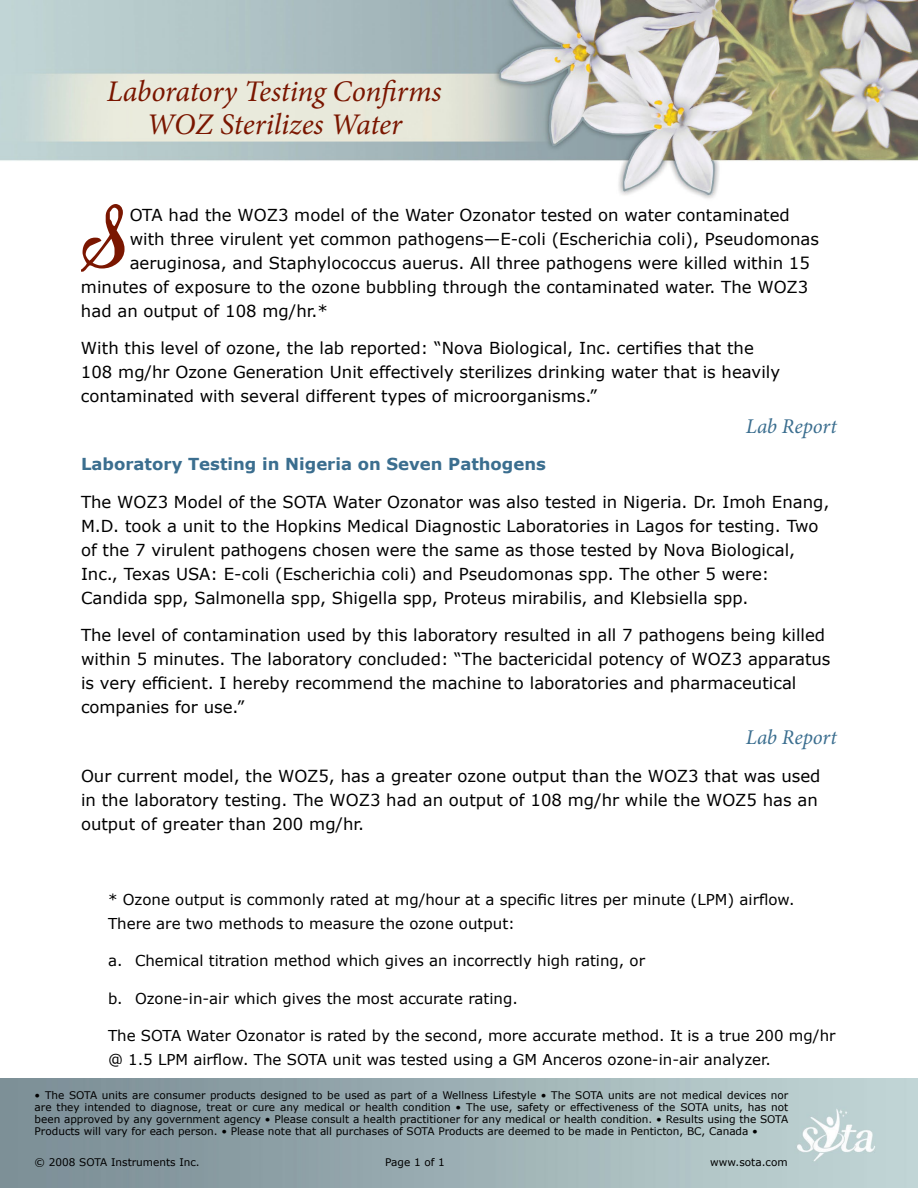
<style>
.page{position:relative;width:918px;height:1188px;background:#fff}
.page>*{position:absolute;margin:0;border:0;box-sizing:border-box;transform-origin:0 0}
.t1{font:64.5px "Lauren Script";color:#7a1600}
.t2{font:italic 30px/33px "Minion Pro";letter-spacing:-.01em;color:#7a1600;text-align:center}
.t3{font:italic 21px "Minion Pro";letter-spacing:-.005em;color:#3b6e8f}
.t4{font:16.5px/24px "Verdana";color:#000}
.t5{font:700 16.5px "Verdana";color:#3b6e8f}
.t6{font:15px/24px "Verdana";color:#000}
.t7{font:10.5px/12px "Verdana";color:#000;text-align:justify}
</style>
<div class="page">
<img style="left:0;top:0;width:918px;height:199px">
<img style="left:0;top:1079px;width:918px;height:109px">
<h2 class="t2" style="left:107px;top:75px;width:336px">Laboratory Testing Confirms<br>WOZ Sterilizes Water</h2>
<h1 class="t1" style="left:81px;top:196px;width:45px">S</h1>
<p class="t4" style="left:130px;top:202px;width:662px">OTA had the WOZ3 model of the Water Ozonator tested on water contaminated</p>
<p class="t4" style="left:130px;top:226px;width:691px">with three virulent yet common pathogens—E-coli (Escherichia coli), Pseudomonas</p>
<p class="t4" style="left:130px;top:250px;width:682px">aeruginosa, and Staphylococcus auerus. All three pathogens were killed within 15</p>
<p class="t4" style="left:81px;top:274px;width:729px">minutes of exposure to the ozone bubbling through the contaminated water. The WOZ3</p>
<p class="t4" style="left:81px;top:298px;width:248px">had an output of 108 mg/hr.*</p>
<p class="t4" style="left:81px;top:336px;width:701px">With this level of ozone, the lab reported: “Nova Biological, Inc. certifies that the<br>108 mg/hr Ozone Generation Unit effectively sterilizes drinking water that is heavily contaminated with several different types of microorganisms.”</p>
<p class="t3" style="left:746px;top:412px;width:93px">Lab Report</p>
<p class="t5" style="left:81px;top:454px;width:467px">Laboratory Testing in Nigeria on Seven Pathogens</p>
<p class="t4" style="left:81px;top:489px;width:750px">The WOZ3 Model of the SOTA Water Ozonator was also tested in Nigeria. Dr. Imoh Enang, M.D. took a unit to the Hopkins Medical Diagnostic Laboratories in Lagos for testing. Two of the 7 virulent pathogens chosen were the same as those tested by Nova Biological, Inc., Texas USA: E-coli (Escherichia coli) and Pseudomonas spp. The other 5 were:<br>Candida spp, Salmonella spp, Shigella spp, Proteus mirabilis, and Klebsiella spp.</p>
<p class="t4" style="left:81px;top:623px;width:751px">The level of contamination used by this laboratory resulted in all 7 pathogens being killed within 5 minutes. The laboratory concluded: “The bactericidal potency of WOZ3 apparatus is very efficient. I hereby recommend the machine to laboratories and pharmaceutical companies for use.”</p>
<p class="t3" style="left:746px;top:723px;width:93px">Lab Report</p>
<p class="t4" style="left:81px;top:763px;width:741px">Our current model, the WOZ5, has a greater ozone output than the WOZ3 that was used in the laboratory testing. The WOZ3 had an output of 108 mg/hr while the WOZ5 has an output of greater than 200 mg/hr.</p>
<p class="t6" style="left:108px;top:887px;width:688px">* Ozone output is commonly rated at mg/hour at a specific litres per minute (LPM) airflow.<br>There are two methods to measure the ozone output:</p>
<p class="t6" style="left:108px;top:948px;width:539px">a. Chemical titration method which gives an incorrectly high rating, or</p>
<p class="t6" style="left:108px;top:986px;width:411px">b. Ozone-in-air which gives the most accurate rating.</p>
<p class="t6" style="left:108px;top:1023px;width:729px">The SOTA Water Ozonator is rated by the second, more accurate method. It is a true 200 mg/hr @ 1.5 LPM airflow. The SOTA unit was tested using a GM Anceros ozone-in-air analyzer.</p>
<p class="t7" style="left:35px;top:1089px;width:755px">• The SOTA units are consumer products designed to be used as part of a Wellness Lifestyle • The SOTA units are not medical devices nor are they intended to diagnose, treat or cure any medical or health condition • The use, safety or effectiveness of the SOTA units, has not been approved by any government agency • Please consult a health practitioner for any medical or health condition. • Results using the SOTA Products will vary for each person. • Please note that all purchases of SOTA Products are deemed to be made in Penticton, BC, Canada •</p>
<p class="t7" style="left:35px;top:1155px;width:167px">© 2008 SOTA Instruments Inc.</p>
<p class="t7" style="left:385px;top:1155px;width:61px">Page 1 of 1</p>
<p class="t7" style="left:710px;top:1155px;width:79px">www.sota.com</p>
</div>
